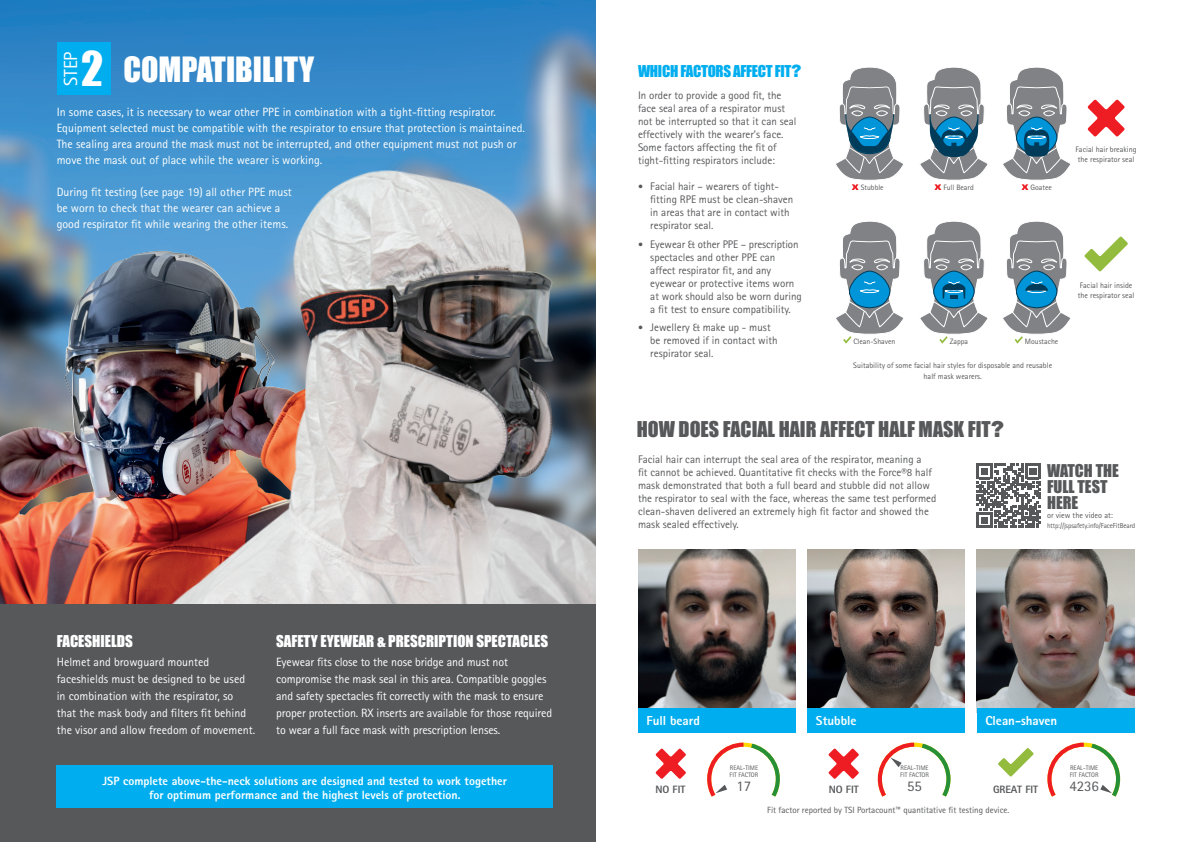
<style>
.page{position:relative;width:1191px;height:842px;background:#fff}
.page>*{position:absolute;margin:0;border:0;box-sizing:border-box;transform-origin:0 0}
.t1{font:32px "Impact";color:#fff}
.t2{font:20px "Impact";color:#57585a}
.t3{font:19px "Agfa Rotis Sans Serif";color:#fff}
.t4{font:16.2px/16.2px "Impact";color:#57585a}
.t5{font:15px "Impact";color:#fff}
.t6{font:15px "Impact";letter-spacing:-.02em;color:#00aeef}
.t7{font:14.8px "Agfa Rotis Sans Serif";color:#57585a}
.t8{font:800 13px "Agfa Rotis Sans Serif";color:#fff}
.t9{font:12px/17px "Agfa Rotis Sans Serif";color:#fff}
.t10{font:800 12px/14px "Agfa Rotis Sans Serif";color:#fff;text-align:center}
.t11{font:11px/13px "Agfa Rotis Sans Serif";color:#57585a}
.t12{font:800 10.7px "Agfa Rotis Sans Serif";color:#57585a}
.t13{font:9px "Agfa Rotis Sans Serif";color:#57585a}
.t14{font:8.2px "Agfa Rotis Sans Serif";color:#57585a}
.t15{font:8px/10px "Agfa Rotis Sans Serif";color:#57585a}
.t16{font:7.8px "Agfa Rotis Sans Serif";color:#57585a}
.t17{font:7.2px "Agfa Rotis Sans Serif";letter-spacing:-.02em;color:#57585a}
.t18{font:6.6px/6.6px "Agfa Rotis Sans Serif";color:#57585a}
.s1{font-size:44px}
.s2{font-family:"Arial";font-weight:900;font-size:17px}
.s3{font-size:10px}
.s4{font-family:"Arial";font-weight:900;font-size:22px}
</style>
<div class="page">
<div style="left:0;top:595px;width:595px;height:247px;background:#57585a"></div>
<img style="left:0;top:0;width:595px;height:242px">
<div style="left:57px;top:43px;width:53px;height:52px;background:#00aeef"></div>
<div style="left:57px;top:766px;width:496px;height:42px;background:#00aeef"></div>
<svg style="left:1087px;top:100px;width:37px;height:37px"></svg>
<svg style="left:920px;top:221px;width:68px;height:123px"></svg>
<svg style="left:1003px;top:221px;width:67px;height:123px"></svg>
<svg style="left:836px;top:221px;width:67px;height:123px"></svg>
<svg style="left:836px;top:67px;width:67px;height:123px"></svg>
<svg style="left:920px;top:67px;width:68px;height:123px"></svg>
<svg style="left:1003px;top:67px;width:67px;height:123px"></svg>
<svg style="left:1084px;top:236px;width:44px;height:35px"></svg>
<img style="left:638px;top:550px;width:157px;height:158px">
<img style="left:807px;top:550px;width:158px;height:158px">
<img style="left:977px;top:550px;width:157px;height:158px">
<svg style="left:976px;top:464px;width:65px;height:64px"></svg>
<div style="left:638px;top:708px;width:157px;height:25px;background:#00aeef"></div>
<div style="left:807px;top:708px;width:158px;height:25px;background:#00aeef"></div>
<div style="left:977px;top:708px;width:157px;height:25px;background:#00aeef"></div>
<svg style="left:655px;top:748px;width:31px;height:31px"></svg>
<svg style="left:707px;top:742px;width:73px;height:55px"></svg>
<svg style="left:998px;top:748px;width:35px;height:29px"></svg>
<svg style="left:1047px;top:742px;width:74px;height:55px"></svg>
<svg style="left:828px;top:748px;width:31px;height:31px"></svg>
<svg style="left:877px;top:742px;width:74px;height:55px"></svg>
<img style="left:0;top:242px;width:166px;height:362px">
<img style="left:166px;top:154px;width:429px;height:450px">
<h3 class="t3" style="left:59px;top:86px;width:36px;rotate:-90deg">STEP</h3>
<h1 class="t1" style="left:81px;top:44px;width:235px"><span class="s1">2</span> COMPATIBILITY</h1>
<p class="t9" style="left:57px;top:104px;width:470px;line-height:16px">In some cases, it is necessary to wear other PPE in combination with a tight-fitting respirator.<br>Equipment selected must be compatible with the respirator to ensure that protection is maintained.<br>The sealing area around the mask must not be interrupted, and other equipment must not push or move the mask out of place while the wearer is working.</p>
<p class="t9" style="left:57px;top:184px;width:237px;line-height:16px">During fit testing (see page 19) all other PPE must be worn to check that the wearer can achieve a good respirator fit while wearing the other items.</p>
<h3 class="t5" style="left:57px;top:629px;width:78px">FACESHIELDS</h3>
<p class="t9" style="left:57px;top:653px;width:200px">Helmet and browguard mounted faceshields must be designed to be used in combination with the respirator, so that the mask body and filters fit behind the visor and allow freedom of movement.</p>
<p class="t9" style="left:276px;top:653px;width:277px">Eyewear fits close to the nose bridge and must not compromise the mask seal in this area. Compatible goggles and safety spectacles fit correctly with the mask to ensure proper protection. RX inserts are available for those required to wear a full face mask with prescription lenses.</p>
<h3 class="t5" style="left:276px;top:629px;width:273px">SAFETY EYEWEAR &amp; PRESCRIPTION SPECTACLES</h3>
<p class="t10" style="left:103px;top:773px;width:406px">JSP complete above-the-neck solutions are designed and tested to work together for optimum performance and the highest levels of protection.</p>
<h3 class="t6" style="left:638px;top:60px;width:165px">WHICH FACTORS AFFECT FIT<span class="s2">?</span></h3>
<p class="t11" style="left:638px;top:89px;width:160px">In order to provide a good fit, the face seal area of a respirator must not be interrupted so that it can seal effectively with the wearer’s face.<br>Some factors affecting the fit of tight-fitting respirators include:</p>
<p class="t11" style="left:650px;top:180px;width:144px;text-indent:-12px"><span class="s3">•</span> Facial hair – wearers of tight&shy;fitting RPE must be clean-shaven in areas that are in contact with respirator seal.</p>
<p class="t11" style="left:650px;top:237px;width:153px;text-indent:-12px"><span class="s3">•</span> Eyewear &amp; other PPE – prescription spectacles and other PPE can affect respirator fit, and any eyewear or protective items worn at work should also be worn during a fit test to ensure compatibility.</p>
<p class="t11" style="left:650px;top:321px;width:129px;text-indent:-12px"><span class="s3">•</span> Jewellery &amp; make up - must be removed if in contact with respirator seal.</p>
<p class="t16" style="left:860px;top:183px;width:25px">Stubble</p>
<p class="t16" style="left:943px;top:183px;width:32px">Full Beard</p>
<p class="t16" style="left:1030px;top:183px;width:23px">Goatee</p>
<p class="t16" style="left:853px;top:336px;width:44px">Clean-Shaven</p>
<p class="t16" style="left:949px;top:336px;width:20px">Zappa</p>
<p class="t16" style="left:1025px;top:336px;width:35px">Moustache</p>
<p class="t15" style="left:853px;top:359px;width:200px;line-height:11px;text-align:center">Suitability of some facial hair styles for disposable and reusable half mask wearers.</p>
<h2 class="t2" style="left:637px;top:413px;width:369px">HOW DOES FACIAL HAIR AFFECT HALF MASK FIT<span class="s4">?</span></h2>
<p class="t15" style="left:1075px;top:145px;width:63px">Facial hair breaking the respirator seal</p>
<p class="t15" style="left:1077px;top:280px;width:58px">Facial hair inside the respirator seal</p>
<p class="t11" style="left:638px;top:453px;width:300px">Facial hair can interrupt the seal area of the respirator, meaning a<br>fit cannot be achieved. Quantitative fit checks with the Force®8 half mask demonstrated that both a full beard and stubble did not allow the respirator to seal with the face, whereas the same test performed clean-shaven delivered an extremely high fit factor and showed the mask sealed effectively.</p>
<h3 class="t4" style="left:1047px;top:462px;width:73px">WATCH THE<br>FULL TEST<br>HERE</h3>
<p class="t14" style="left:1047px;top:511px;width:67px">or view the video at:</p>
<p class="t17" style="left:1047px;top:521px;width:90px">http://jspsafety.info/FaceFitBeard</p>
<p class="t8" style="left:646px;top:713px;width:55px">Full beard</p>
<p class="t8" style="left:816px;top:713px;width:42px">Stubble</p>
<p class="t8" style="left:985px;top:713px;width:73px">Clean-shaven</p>
<p class="t12" style="left:655px;top:782px;width:31px">NO FIT</p>
<p class="t18" style="left:729px;top:765px;width:30px">REAL-TIME<br>FIT FACTOR</p>
<h3 class="t7" style="left:736px;top:777px;width:16px">17</h3>
<p class="t12" style="left:993px;top:782px;width:47px">GREAT FIT</p>
<p class="t18" style="left:900px;top:765px;width:30px">REAL-TIME<br>FIT FACTOR</p>
<h3 class="t7" style="left:907px;top:777px;width:16px">55</h3>
<p class="t18" style="left:1069px;top:765px;width:30px">REAL-TIME<br>FIT FACTOR</p>
<p class="t12" style="left:828px;top:782px;width:31px">NO FIT</p>
<h3 class="t7" style="left:1069px;top:777px;width:31px">4236</h3>
<p class="t13" style="left:767px;top:805px;width:244px">Fit factor reported by TSI Portacount™ quantitative fit testing device.</p>
</div>
